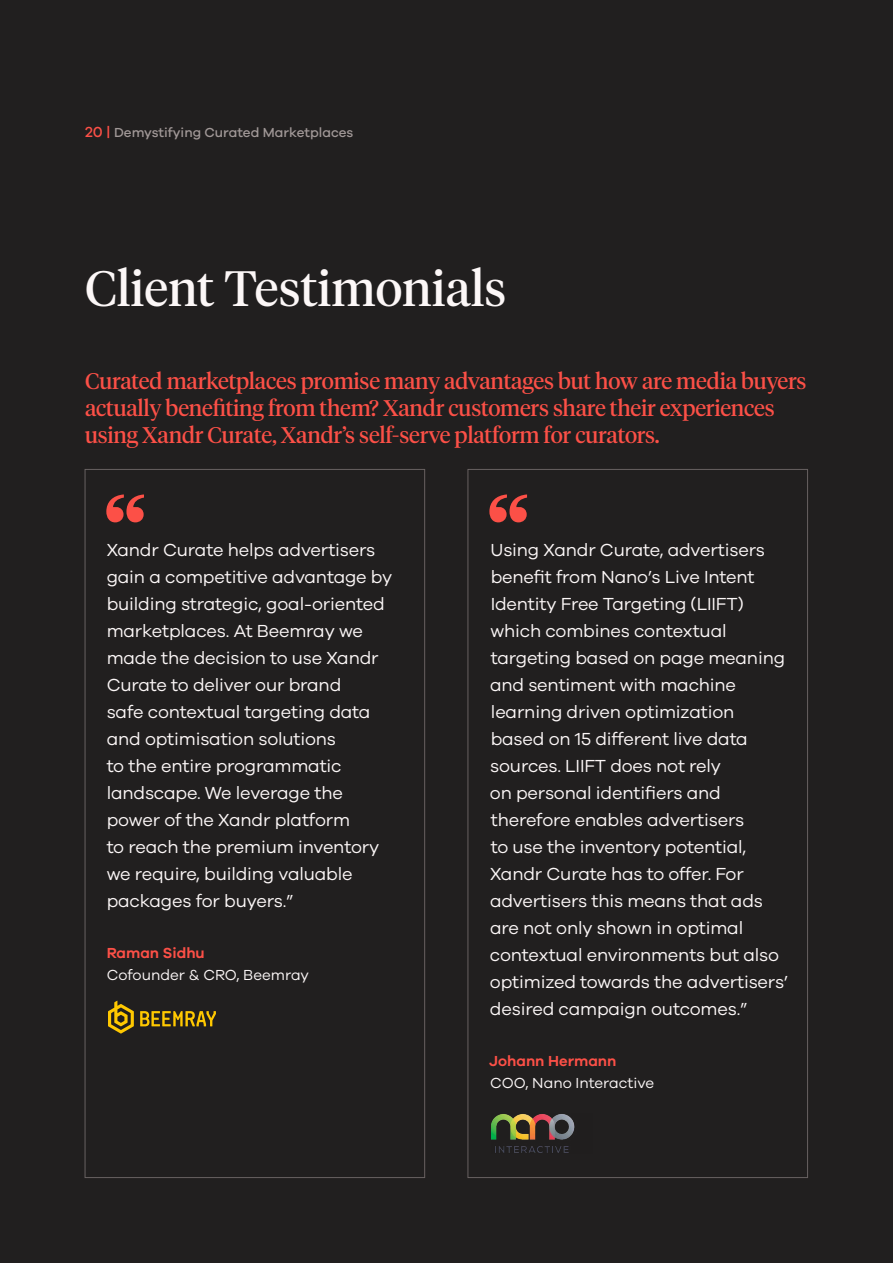
<style>
.page{position:relative;width:893px;height:1263px;background:#211f1f}
.page>*{position:absolute;margin:0;border:0;box-sizing:border-box;transform-origin:0 0}
.t1{font:49.5px "Tiempos Headline";color:#fcf7f7}
.t2{font:22.5px/27px "Tiempos Headline";letter-spacing:-.01em;color:#fc5047}
.t3{font:18px/27px "Galano Grotesque";letter-spacing:-.01em;color:#fcf7f7}
.t4{font:15px "Galano Grotesque";color:#fcf7f7}
.t5{font:600 15px "Galano Grotesque";color:#fc5047}
.t6{font:500 13.5px "Galano Grotesque";color:#a19897}
.s1{font-size:15px;color:#fc5047}
</style>
<div class="page">
<svg style="left:106px;top:494px;width:38px;height:28px"></svg>
<svg style="left:489px;top:494px;width:38px;height:28px"></svg>
<svg style="left:108px;top:1000px;width:108px;height:33px"></svg>
<img style="left:491px;top:1114px;width:84px;height:39px">
<p class="t6" style="left:85px;top:125px;width:270px"><span class="s1">20 |</span> Demystifying Curated Marketplaces</p>
<h1 class="t1" style="left:85px;top:254px;width:423px">Client Testimonials</h1>
<p class="t2" style="left:85px;top:367px;width:723px">Curated marketplaces promise many advantages but how are media buyers actually benefiting from them? Xandr customers share their experiences using Xandr Curate, Xandr’s self-serve platform for curators.</p>
<p class="t3" style="left:107px;top:536px;width:287px">Xandr Curate helps advertisers gain a competitive advantage by building strategic, goal-oriented marketplaces. At Beemray we made the decision to use Xandr<br>Curate to deliver our brand<br>safe contextual targeting data and optimisation solutions<br>to the entire programmatic landscape. We leverage the power of the Xandr platform<br>to reach the premium inventory we require, building valuable packages for buyers.”</p>
<p class="t5" style="left:107px;top:944px;width:100px">Raman Sidhu</p>
<p class="t4" style="left:107px;top:966px;width:204px">Cofounder &amp; CRO, Beemray</p>
<p class="t3" style="left:490px;top:536px;width:300px">Using Xandr Curate, advertisers benefit from Nano’s Live Intent<br>Identity Free Targeting (LIIFT) which combines contextual targeting based on page meaning and sentiment with machine learning driven optimization based on 15 different live data sources. LIIFT does not rely<br>on personal identifiers and therefore enables advertisers<br>to use the inventory potential,<br>Xandr Curate has to offer. For advertisers this means that ads are not only shown in optimal contextual environments but also optimized towards the advertisers’ desired campaign outcomes.”</p>
<p class="t5" style="left:489px;top:1052px;width:129px">Johann Hermann</p>
<p class="t4" style="left:490px;top:1074px;width:166px">COO, Nano Interactive</p>
</div>
